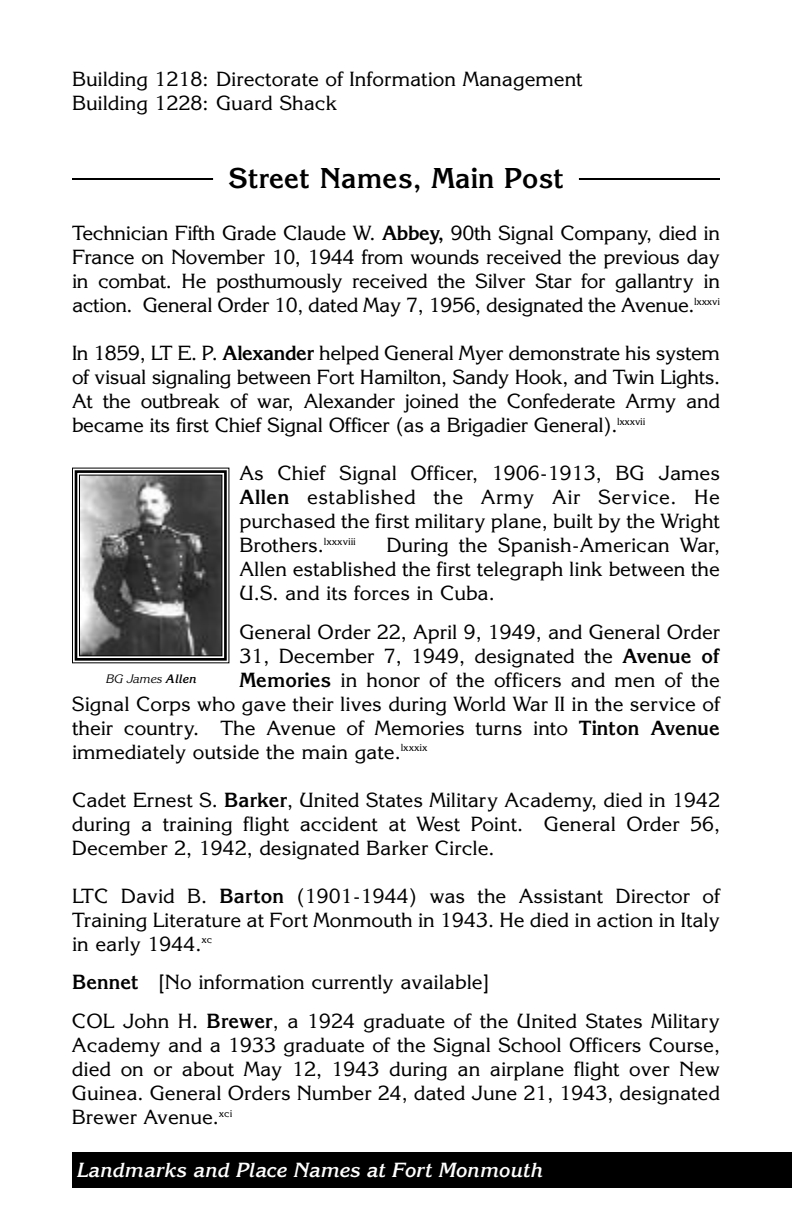
<style>
.page{position:relative;width:792px;height:1224px;background:#fff}
.page>*{position:absolute;margin:0;border:0;box-sizing:border-box;transform-origin:0 0}
.t1{font:700 28px "Korinna";color:#000}
.t2{font:20px/24px "Korinna";color:#000;text-align:justify}
.t3{font:italic 700 20px "Korinna";color:#fff}
.t4{font:italic 12px "Korinna";color:#000}
.s1{font-weight:700}
</style>
<div class="page">
<div style="left:72px;top:1152px;width:720px;height:36px;background:#000"></div>
<img style="left:81px;top:477px;width:139px;height:177px">
<div style="left:75px;top:470px;width:152px;height:191px;border:3px solid #000"></div>
<div style="left:79px;top:475px;width:143px;height:181px;border:1px solid #000"></div>
<hr style="left:72px;top:178px;width:141px;height:2px;background:#000">
<hr style="left:579px;top:178px;width:141px;height:2px;background:#000">
<p class="t2" style="left:72px;top:69px;width:512px">Building 1218: Directorate of Information Management<br>Building 1228: Guard Shack</p>
<h1 class="t1" style="left:228px;top:168px;width:338px">Street Names, Main Post</h1>
<p class="t2" style="left:72px;top:223px;width:650px">Technician Fifth Grade Claude W. <span class="s1">Abbey,</span> 90th Signal Company, died in France on November 10, 1944 from wounds received the previous day in combat. He posthumously received the Silver Star for gallantry in action. General Order 10, dated May 7, 1956, designated the Avenue.<sup>lxxxvi</sup></p>
<p class="t2" style="left:72px;top:343px;width:650px">In 1859, LT E. P. <span class="s1">Alexander</span> helped General Myer demonstrate his system of visual signaling between Fort Hamilton, Sandy Hook, and Twin Lights.<br>At the outbreak of war, Alexander joined the Confederate Army and became its first Chief Signal Officer (as a Brigadier General).<sup>lxxxvii</sup></p>
<p class="t2" style="left:239px;top:463px;width:482px">As Chief Signal Officer, 1906-1913, BG James <span class="s1">Allen</span> established the Army Air Service. He purchased the first military plane, built by the Wright Brothers.<sup>lxxxviii</sup></p>
<p class="t2" style="left:239px;top:535px;width:482px;text-indent:147px">During the Spanish-American War, Allen established the first telegraph link between the U.S. and its forces in Cuba.</p>
<p class="t2" style="left:239px;top:622px;width:482px">General Order 22, April 9, 1949, and General Order</p>
<p class="t2" style="left:239px;top:646px;width:482px">31, December 7, 1949, designated the <span class="s1">Avenue of</span></p>
<p class="t2" style="left:239px;top:670px;width:482px"><span class="s1">Memories</span> in honor of the officers and men of the</p>
<p class="t2" style="left:72px;top:694px;width:650px">Signal Corps who gave their lives during World War II in the service of</p>
<p class="t2" style="left:72px;top:718px;width:650px">their country. The Avenue of Memories turns into <span class="s1">Tinton Avenue</span></p>
<p class="t2" style="left:72px;top:742px;width:357px">immediately outside the main gate.<sup>lxxxix</sup></p>
<p class="t2" style="left:72px;top:790px;width:650px">Cadet Ernest S. <span class="s1">Barker</span>, United States Military Academy, died in 1942 during a training flight accident at West Point. General Order 56, December 2, 1942, designated Barker Circle.</p>
<p class="t2" style="left:72px;top:886px;width:650px">LTC David B. <span class="s1">Barton</span> (1901-1944) was the Assistant Director of Training Literature at Fort Monmouth in 1943. He died in action in Italy in early 1944.<sup>xc</sup></p>
<p class="t2" style="left:72px;top:965px;width:649px;line-height:38.6px"><span class="s1">Bennet</span> [No information currently available]<br>COL John H. <span class="s1">Brewer</span>, a 1924 graduate of the United States Military</p>
<p class="t2" style="left:72px;top:1035px;width:650px">Academy and a 1933 graduate of the Signal School Officers Course, died on or about May 12, 1943 during an airplane flight over New Guinea. General Orders Number 24, dated June 21, 1943, designated Brewer Avenue.<sup>xci</sup></p>
<p class="t3" style="left:76px;top:1163px;width:468px">Landmarks and Place Names at Fort Monmouth</p>
<p class="t4" style="left:105px;top:674px;width:92px">BG James <span class="s1">Allen</span></p>
</div>
